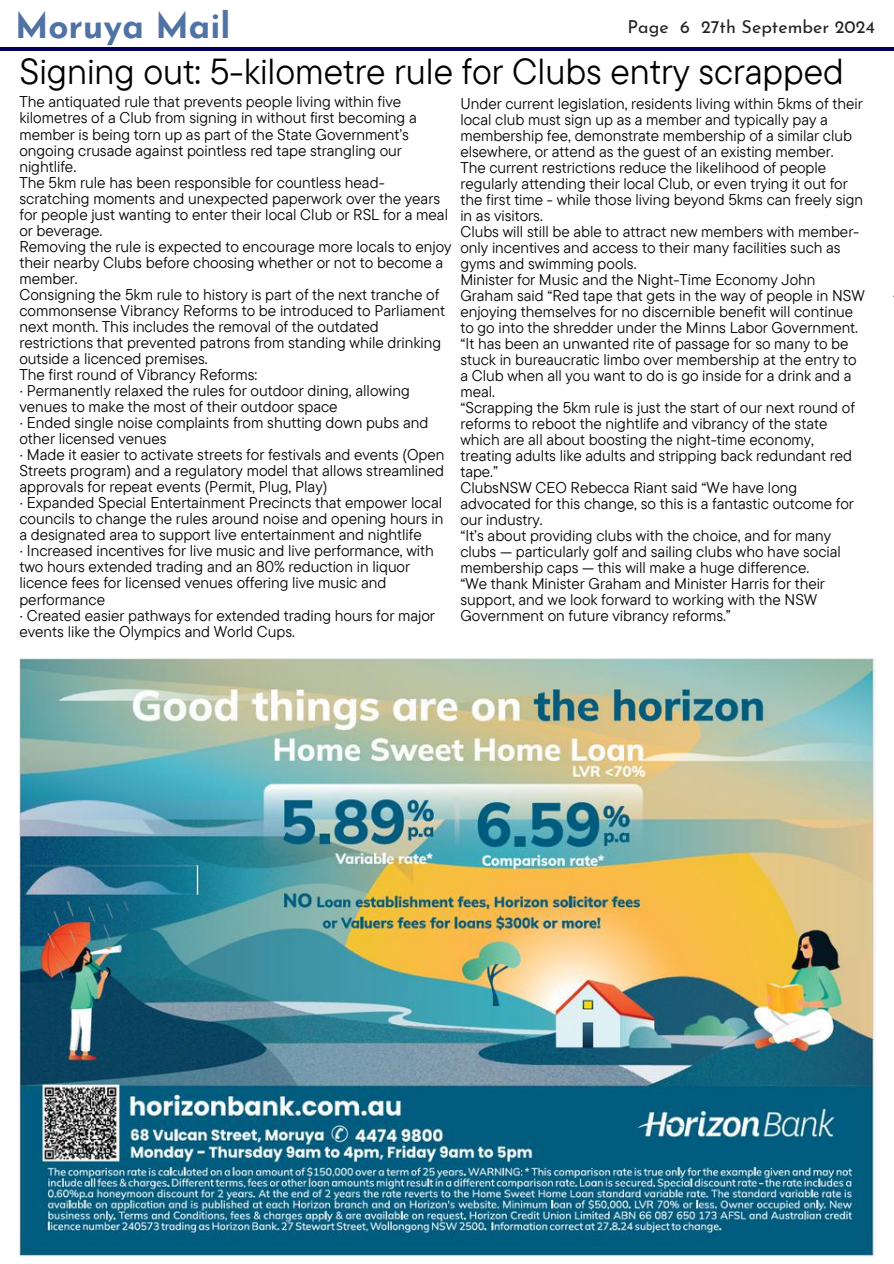
<style>
.page{position:relative;width:894px;height:1264px;background:#fff}
.page>*{position:absolute;margin:0;border:0;box-sizing:border-box;transform-origin:0 0}
.t1{font:36px "TT Commons Pro";color:#000}
.t2{font:700 35.25px "Josefin Sans";color:#5072a4}
.t3{font:17.85px "Josefin Sans";color:#222}
.t4{font:15.6px/16px "TT Commons Pro";color:#000}
</style>
<div class="page">
<hr style="left:0;top:48px;width:893px;height:2px;background:#000259">
<img style="left:19px;top:658px;width:855px;height:598px">
<h2 class="t2" style="left:15px;top:12px;width:217px">Moruya Mail</h2>
<p class="t3" style="left:627px;top:20px;width:249px">Page 6 27th September 2024</p>
<h1 class="t1" style="left:19px;top:48px;width:825px">Signing out: 5-kilometre rule for Clubs entry scrapped</h1>
<p class="t4" style="left:460px;top:95px;width:406px">Under current legislation, residents living within 5kms of their local club must sign up as a member and typically pay a membership fee, demonstrate membership of a similar club elsewhere, or attend as the guest of an existing member.<br>The current restrictions reduce the likelihood of people regularly attending their local Club, or even trying it out for the first time - while those living beyond 5kms can freely sign in as visitors.<br>Clubs will still be able to attract new members with member&shy;only incentives and access to their many facilities such as gyms and swimming pools.<br>Minister for Music and the Night-Time Economy John Graham said “Red tape that gets in the way of people in NSW enjoying themselves for no discernible benefit will continue to go into the shredder under the Minns Labor Government. “It has been an unwanted rite of passage for so many to be stuck in bureaucratic limbo over membership at the entry to a Club when all you want to do is go inside for a drink and a meal.<br>“Scrapping the 5km rule is just the start of our next round of reforms to reboot the nightlife and vibrancy of the state which are all about boosting the night-time economy, treating adults like adults and stripping back redundant red tape.”<br>ClubsNSW CEO Rebecca Riant said “We have long advocated for this change, so this is a fantastic outcome for our industry.<br>“It’s about providing clubs with the choice, and for many clubs — particularly golf and sailing clubs who have social membership caps — this will make a huge difference.<br>“We thank Minister Graham and Minister Harris for their support, and we look forward to working with the NSW Government on future vibrancy reforms.”</p>
<p class="t4" style="left:19px;top:94px;width:433px">The antiquated rule that prevents people living within five kilometres of a Club from signing in without first becoming a member is being torn up as part of the State Government’s ongoing crusade against pointless red tape strangling our nightlife.<br>The 5km rule has been responsible for countless head&shy;scratching moments and unexpected paperwork over the years for people just wanting to enter their local Club or RSL for a meal or beverage.<br>Removing the rule is expected to encourage more locals to enjoy their nearby Clubs before choosing whether or not to become a member.<br>Consigning the 5km rule to history is part of the next tranche of commonsense Vibrancy Reforms to be introduced to Parliament next month. This includes the removal of the outdated restrictions that prevented patrons from standing while drinking outside a licenced premises.<br>The first round of Vibrancy Reforms:<br>· Permanently relaxed the rules for outdoor dining, allowing venues to make the most of their outdoor space<br>· Ended single noise complaints from shutting down pubs and other licensed venues<br>· Made it easier to activate streets for festivals and events (Open Streets program) and a regulatory model that allows streamlined approvals for repeat events (Permit, Plug, Play)<br>· Expanded Special Entertainment Precincts that empower local councils to change the rules around noise and opening hours in a designated area to support live entertainment and nightlife<br>· Increased incentives for live music and live performance, with two hours extended trading and an 80% reduction in liquor licence fees for licensed venues offering live music and performance<br>· Created easier pathways for extended trading hours for major events like the Olympics and World Cups.</p>
</div>
